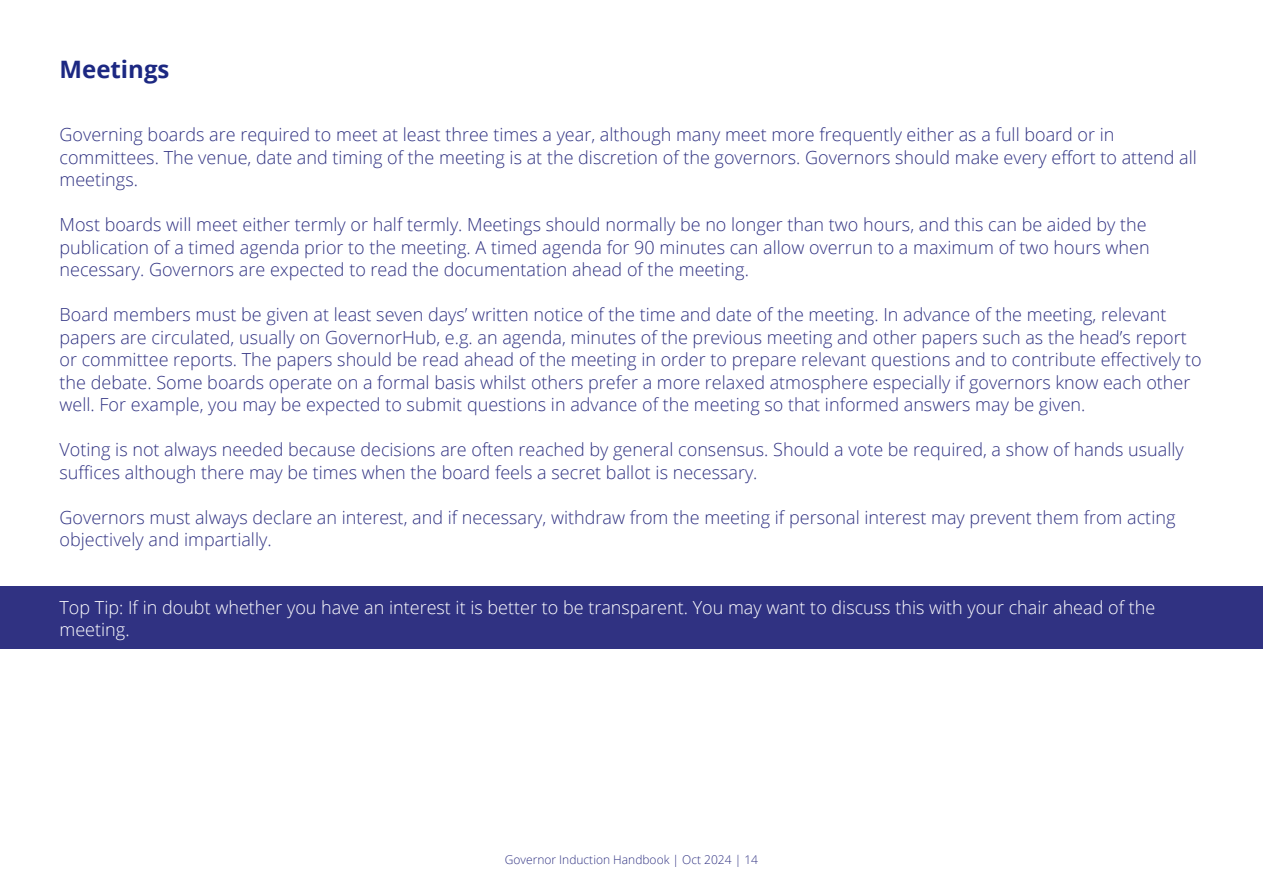
<style>
.page{position:relative;width:1263px;height:893px;background:#fff}
.page>*{position:absolute;margin:0;border:0;box-sizing:border-box;transform-origin:0 0}
.t1{font:700 24px "Open Sans";color:#1c2882}
.t2{font:300 18px/22.5px "Open Sans";color:#303282}
.t3{font:300 18px/22.5px "Open Sans";color:#fff}
.t4{font:300 12px "Open Sans";color:#303282}
</style>
<div class="page">
<div style="left:0;top:586px;width:1263px;height:62px;background:#303282"></div>
<h1 class="t1" style="left:60px;top:52px;width:111px">Meetings</h1>
<p class="t2" style="left:60px;top:123px;width:1139px">Governing boards are required to meet at least three times a year, although many meet more frequently either as a full board or in committees. The venue, date and timing of the meeting is at the discretion of the governors. Governors should make every effort to attend all meetings.</p>
<p class="t2" style="left:60px;top:213px;width:1091px">Most boards will meet either termly or half termly. Meetings should normally be no longer than two hours, and this can be aided by the publication of a timed agenda prior to the meeting. A timed agenda for 90 minutes can allow overrun to a maximum of two hours when necessary. Governors are expected to read the documentation ahead of the meeting.</p>
<p class="t2" style="left:60px;top:303px;width:1143px">Board members must be given at least seven days’ written notice of the time and date of the meeting. In advance of the meeting, relevant papers are circulated, usually on GovernorHub, e.g. an agenda, minutes of the previous meeting and other papers such as the head’s report or committee reports. The papers should be read ahead of the meeting in order to prepare relevant questions and to contribute effectively to the debate. Some boards operate on a formal basis whilst others prefer a more relaxed atmosphere especially if governors know each other well. For example, you may be expected to submit questions in advance of the meeting so that informed answers may be given.</p>
<p class="t2" style="left:60px;top:438px;width:1126px">Voting is not always needed because decisions are often reached by general consensus. Should a vote be required, a show of hands usually suffices although there may be times when the board feels a secret ballot is necessary.</p>
<p class="t2" style="left:60px;top:506px;width:1117px">Governors must always declare an interest, and if necessary, withdraw from the meeting if personal interest may prevent them from acting objectively and impartially.</p>
<p class="t3" style="left:60px;top:596px;width:1097px">Top Tip: If in doubt whether you have an interest it is better to be transparent. You may want to discuss this with your chair ahead of the meeting.</p>
<p class="t4" style="left:505px;top:851px;width:255px">Governor Induction Handbook | Oct 2024 | 14</p>
</div>
